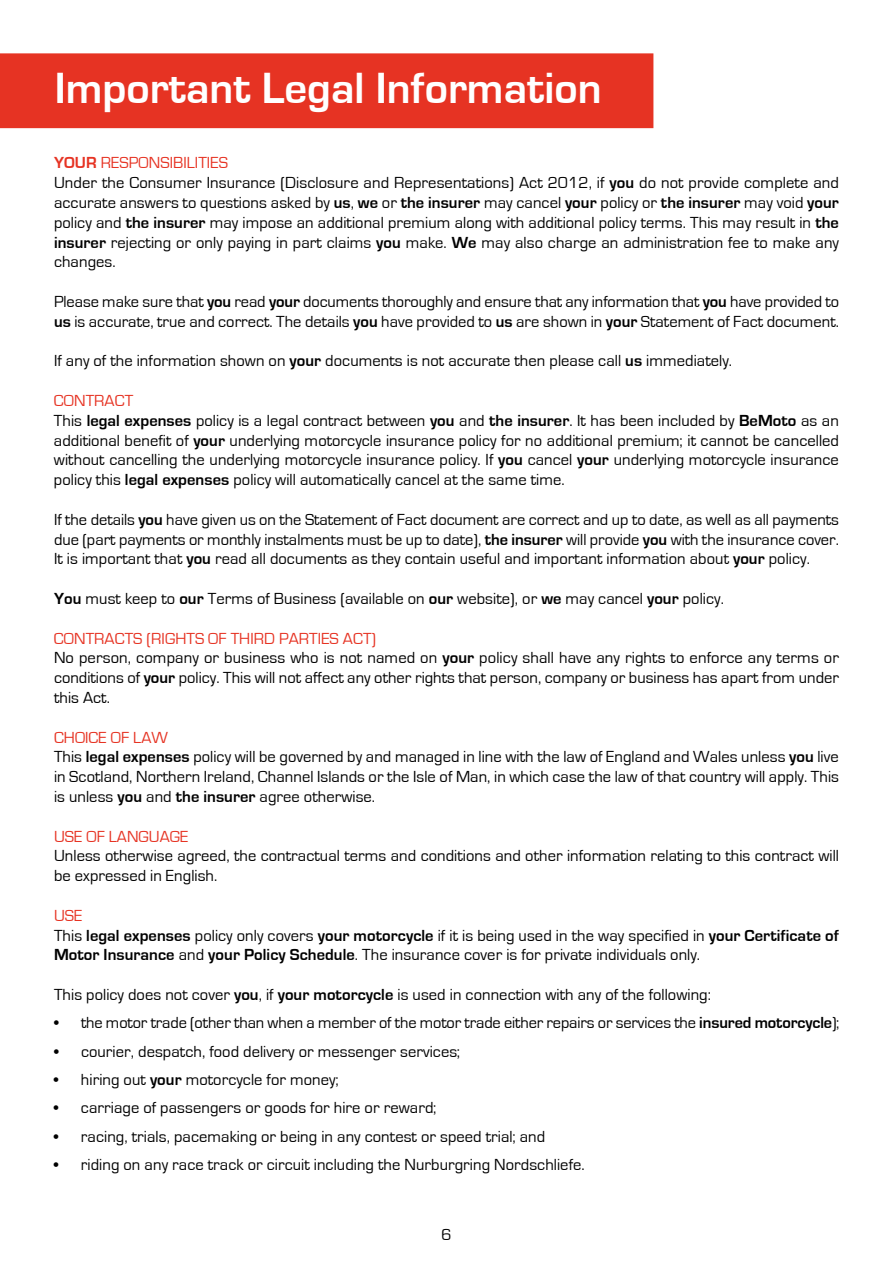
<style>
.page{position:relative;width:893px;height:1263px;background:#fff}
.page>*{position:absolute;margin:0;border:0;box-sizing:border-box;transform-origin:0 0}
.t1{font:700 45px "Eurostile";color:#fff}
.t2{font:16.5px/19.8px "Eurostile";letter-spacing:.005em;color:#000}
.t3{font:16.5px "Eurostile";letter-spacing:.005em;color:#e63323}
.s1{font-weight:700;color:#e63323}
.s2{color:#e63323}
.s3{font-weight:700}
</style>
<div class="page">
<div style="left:0;top:53px;width:653px;height:75px;background:#e63323"></div>
<h1 class="t1" style="left:55px;top:64px;width:548px">Important Legal Information</h1>
<p class="t2" style="left:54px;top:153px;width:786px"><span class="s1">YOUR</span> <span class="s2">RESPONSIBILITIES<br></span>Under the Consumer Insurance (Disclosure and Representations) Act 2012, if <span class="s3">you</span> do not provide complete and accurate answers to questions asked by <span class="s3">us</span>, <span class="s3">we</span> or <span class="s3">the insurer</span> may cancel <span class="s3">your</span> policy or <span class="s3">the insurer</span> may void <span class="s3">your </span>policy and <span class="s3">the insurer</span> may impose an additional premium along with additional policy terms. This may result in <span class="s3">the insurer</span> rejecting or only paying in part claims <span class="s3">you</span> make. <span class="s3">We</span> may also charge an administration fee to make any changes.</p>
<p class="t2" style="left:54px;top:292px;width:786px">Please make sure that <span class="s3">you</span> read <span class="s3">your</span> documents thoroughly and ensure that any information that <span class="s3">you</span> have provided to <span class="s3">us</span> is accurate, true and correct. The details <span class="s3">you</span> have provided to <span class="s3">us</span> are shown in <span class="s3">your</span> Statement of Fact document.</p>
<p class="t2" style="left:54px;top:351px;width:680px">If any of the information shown on <span class="s3">your</span> documents is not accurate then please call <span class="s3">us</span> immediately.</p>
<p class="t2" style="left:54px;top:391px;width:786px"><span class="s2">CONTRACT<br></span>This <span class="s3">legal expenses</span> policy is a legal contract between <span class="s3">you</span> and <span class="s3">the insurer</span>. It has been included by <span class="s3">BeMoto</span> as an additional benefit of <span class="s3">your</span> underlying motorcycle insurance policy for no additional premium; it cannot be cancelled without cancelling the underlying motorcycle insurance policy. If <span class="s3">you</span> cancel <span class="s3">your</span> underlying motorcycle insurance policy this <span class="s3">legal expenses</span> policy will automatically cancel at the same time.</p>
<p class="t2" style="left:54px;top:510px;width:786px;text-align:justify">If the details <span class="s3">you</span> have given us on the Statement of Fact document are correct and up to date, as well as all payments due (part payments or monthly instalments must be up to date), <span class="s3">the insurer</span> will provide <span class="s3">you</span> with the insurance cover.<br>It is important that <span class="s3">you</span> read all documents as they contain useful and important information about <span class="s3">your</span> policy.</p>
<p class="t2" style="left:54px;top:589px;width:671px"><span class="s3">You</span> must keep to <span class="s3">our</span> Terms of Business (available on <span class="s3">our</span> website), or <span class="s3">we</span> may cancel <span class="s3">your</span> policy.</p>
<p class="t2" style="left:54px;top:629px;width:786px"><span class="s2">CONTRACTS (RIGHTS OF THIRD PARTIES ACT)<br></span>No person, company or business who is not named on <span class="s3">your</span> policy shall have any rights to enforce any terms or conditions of <span class="s3">your</span> policy. This will not affect any other rights that person, company or business has apart from under this Act.</p>
<p class="t2" style="left:54px;top:728px;width:786px"><span class="s2">CHOICE OF LAW<br></span>This <span class="s3">legal expenses</span> policy will be governed by and managed in line with the law of England and Wales unless <span class="s3">you</span> live in Scotland, Northern Ireland, Channel Islands or the Isle of Man, in which case the law of that country will apply. This is unless <span class="s3">you</span> and <span class="s3">the insurer</span> agree otherwise.</p>
<p class="t3" style="left:54px;top:827px;width:136px">USE OF LANGUAGE</p>
<p class="t2" style="left:54px;top:846px;width:786px">Unless otherwise agreed, the contractual terms and conditions and other information relating to this contract will be expressed in English.</p>
<p class="t2" style="left:54px;top:906px;width:786px"><span class="s2">USE<br></span>This <span class="s3">legal expenses</span> policy only covers <span class="s3">your motorcycle</span> if it is being used in the way specified in <span class="s3">your Certificate of<br>Motor Insurance</span> and <span class="s3">your Policy Schedule</span>. The insurance cover is for private individuals only.</p>
<p class="t2" style="left:54px;top:985px;width:658px">This policy does not cover <span class="s3">you</span>, if <span class="s3">your motorcycle</span> is used in connection with any of the following:</p>
<p class="t2" style="left:54px;top:1013px;width:787px">• the motor trade (other than when a member of the motor trade either repairs or services the <span class="s3">insured motorcycle</span>);</p>
<p class="t2" style="left:54px;top:1042px;width:408px">• courier, despatch, food delivery or messenger services;</p>
<p class="t2" style="left:54px;top:1070px;width:286px">• hiring out <span class="s3">your</span> motorcycle for money;</p>
<p class="t2" style="left:54px;top:1098px;width:384px">• carriage of passengers or goods for hire or reward;</p>
<p class="t2" style="left:54px;top:1126px;width:493px">• racing, trials, pacemaking or being in any contest or speed trial; and</p>
<p class="t2" style="left:54px;top:1155px;width:532px">• riding on any race track or circuit including the Nurburgring Nordschliefe.</p>
<p class="t2" style="left:441px;top:1225px;width:12px">6</p>
</div>
